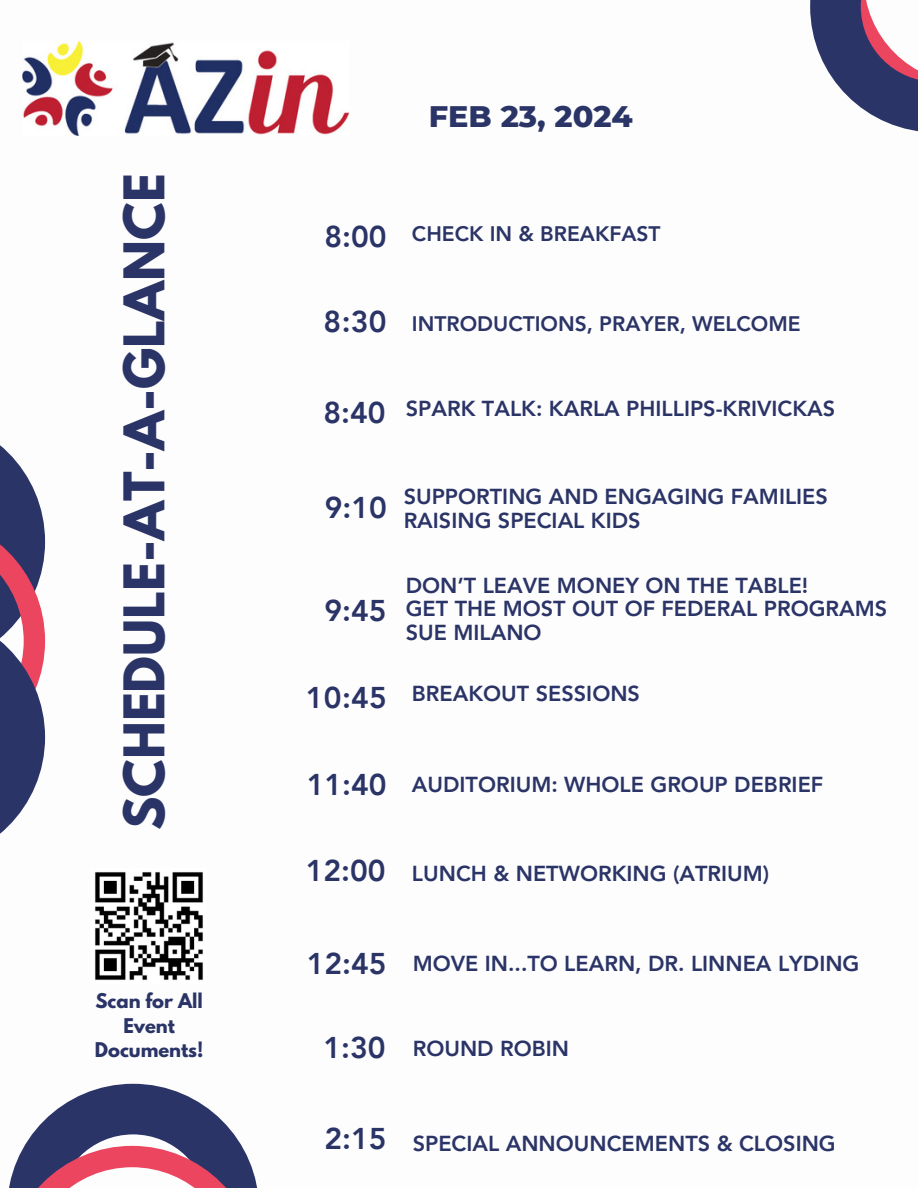
<style>
.page{position:relative;width:918px;height:1188px;background:#fff}
.page>*{position:absolute;margin:0;border:0;box-sizing:border-box;transform-origin:0 0}
.t1{font:700 49.65px "League Spartan";color:#2b3467}
.t2{font:800 30.3px "Montserrat";color:#2b3467}
.t3{font:800 30px "Avenir LT Pro";color:#2b3467}
.t4{font:800 21.6px/23.7px "Avenir LT Pro";color:#2b3467}
.t5{font:800 21px "Avenir LT Pro";color:#2b3467}
.t6{font:700 18px/24.8px "League Spartan";color:#2b3467;text-align:center}
</style>
<div class="page">
<svg style="left:810px;top:0;width:108px;height:132px"></svg>
<svg style="left:0;top:445px;width:45px;height:389px"></svg>
<svg style="left:9px;top:1084px;width:249px;height:104px"></svg>
<img style="left:22px;top:42px;width:326px;height:93px">
<img style="left:95px;top:872px;width:108px;height:108px">
<h1 class="t1" style="left:120px;top:830px;width:658px;rotate:-90deg">SCHEDULE-AT-A-GLANCE</h1>
<h3 class="t6" style="left:95px;top:991px;width:110px">Scan for All<br>Event<br>Documents!</h3>
<h2 class="t2" style="left:429px;top:98px;width:206px">FEB 23, 2024</h2>
<h3 class="t3" style="left:324px;top:225px;width:64px">8:00</h3>
<h2 class="t5" style="left:412px;top:226px;width:250px">CHECK IN &amp; BREAKFAST</h2>
<h3 class="t3" style="left:324px;top:309px;width:64px">8:30</h3>
<h3 class="t5" style="left:412px;top:315px;width:390px">INTRODUCTIONS, PRAYER, WELCOME</h3>
<h2 class="t3" style="left:323px;top:400px;width:64px">8:40</h2>
<h3 class="t4" style="left:406px;top:398px;width:431px">SPARK TALK: KARLA PHILLIPS-KRIVICKAS</h3>
<h2 class="t3" style="left:325px;top:496px;width:64px">9:10</h2>
<h3 class="t4" style="left:404px;top:487px;width:426px">SUPPORTING AND ENGAGING FAMILIES<br>RAISING SPECIAL KIDS</h3>
<h2 class="t3" style="left:324px;top:598px;width:64px">9:45</h2>
<h3 class="t3" style="left:306px;top:685px;width:82px">10:45</h3>
<h2 class="t4" style="left:406px;top:575px;width:483px">DON’T LEAVE MONEY ON THE TABLE!<br>GET THE MOST OUT OF FEDERAL PROGRAMS<br>SUE MILANO</h2>
<h3 class="t4" style="left:412px;top:683px;width:230px">BREAKOUT SESSIONS</h3>
<h2 class="t3" style="left:307px;top:772px;width:81px">11:40</h2>
<h2 class="t4" style="left:412px;top:775px;width:413px">AUDITORIUM: WHOLE GROUP DEBRIEF</h2>
<h3 class="t3" style="left:306px;top:859px;width:81px">12:00</h3>
<p class="t4" style="left:412px;top:863px;width:359px">LUNCH &amp; NETWORKING (ATRIUM)</p>
<h2 class="t3" style="left:307px;top:951px;width:81px">12:45</h2>
<h2 class="t3" style="left:323px;top:1035px;width:64px">1:30</h2>
<h3 class="t4" style="left:413px;top:954px;width:448px">MOVE IN...TO LEARN, DR. LINNEA LYDING</h3>
<h3 class="t4" style="left:413px;top:1038px;width:158px">ROUND ROBIN</h3>
<p class="t3" style="left:324px;top:1126px;width:64px">2:15</p>
<h2 class="t4" style="left:413px;top:1134px;width:425px">SPECIAL ANNOUNCEMENTS &amp; CLOSING</h2>
</div>
